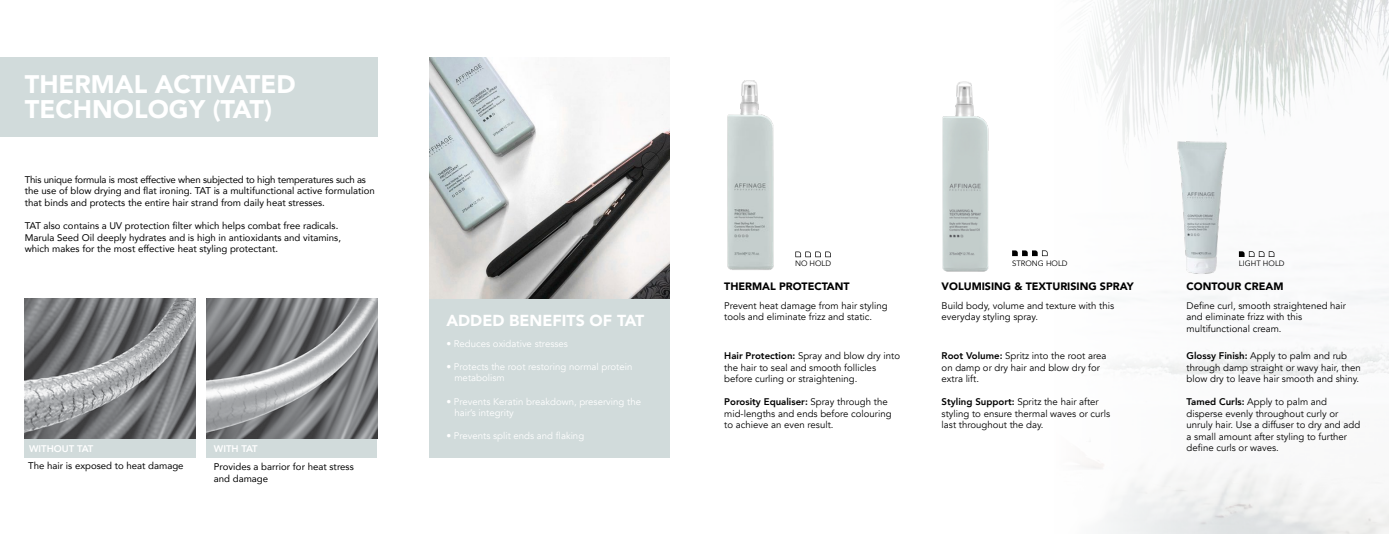
<style>
.page{position:relative;width:1389px;height:534px;background:#fff}
.page>*{position:absolute;margin:0;border:0;box-sizing:border-box;transform-origin:0 0}
.t1{font:900 25.46px "Avenir";color:#fff}
.t2{font:900 25.38px "Avenir";color:#fff}
.t3{font:900 15.92px "Avenir";color:#fff}
.t4{font:900 10.67px "Avenir";color:#000}
.t5{font:9.62px/11.5px "Avenir";color:#000}
.t6{font:9.62px/11.5px "Avenir";color:#000}
.t7{font:9.62px/11.5px "Avenir";color:#fff}
.t8{font:800 9.62px "Avenir";color:#fff}
.t9{font:7.7px "Avenir";color:#000}
.s1{font-weight:800}
</style>
<div class="page">
<img style="left:1026px;top:0;width:363px;height:533px">
<div style="left:0;top:57px;width:377px;height:79px;background:#d1dbdb"></div>
<div style="left:429px;top:298px;width:241px;height:159px;background:#d1dbdb"></div>
<div style="left:25px;top:438px;width:171px;height:19px;background:#d1dbdb"></div>
<div style="left:207px;top:438px;width:170px;height:19px;background:#d1dbdb"></div>
<img style="left:25px;top:298px;width:171px;height:140px">
<img style="left:207px;top:298px;width:170px;height:140px">
<img style="left:727px;top:80px;width:47px;height:190px">
<svg style="left:795px;top:251px;width:36px;height:6px"></svg>
<img style="left:942px;top:81px;width:47px;height:191px">
<svg style="left:1012px;top:250px;width:36px;height:6px"></svg>
<img style="left:1174px;top:136px;width:57px;height:138px">
<svg style="left:1239px;top:251px;width:35px;height:6px"></svg>
<img style="left:429px;top:57px;width:241px;height:241px">
<h2 class="t2" style="left:25px;top:62px;width:272px">THERMAL ACTIVATED</h2>
<h1 class="t1" style="left:25px;top:87px;width:249px">TECHNOLOGY (TAT)</h1>
<p class="t6" style="left:25px;top:173px;width:352px">This unique formula is most effective when subjected to high temperatures such as the use of blow drying and flat ironing. TAT is a multifunctional active formulation that binds and protects the entire hair strand from daily heat stresses.</p>
<p class="t6" style="left:25px;top:219px;width:318px">TAT also contains a UV protection filter which helps combat free radicals.<br>Marula Seed Oil deeply hydrates and is high in antioxidants and vitamins, which makes for the most effective heat styling protectant.</p>
<p class="t8" style="left:29px;top:440px;width:66px">WITHOUT TAT</p>
<p class="t8" style="left:214px;top:440px;width:45px">WITH TAT</p>
<p class="t6" style="left:214px;top:460px;width:141px">Provides a barrior for heat stress and damage</p>
<p class="t6" style="left:28px;top:459px;width:157px">The hair is exposed to heat damage</p>
<h3 class="t3" style="left:446px;top:307px;width:199px">ADDED BENEFITS OF TAT</h3>
<p class="t7" style="left:446px;top:337px;width:123px">• Reduces oxidative stresses</p>
<p class="t7" style="left:454px;top:360px;width:179px;text-indent:-8px">• Protects the root restoring normal protein metabolism</p>
<p class="t7" style="left:454px;top:395px;width:188px;text-indent:-8px">• Prevents Keratin breakdown, preserving the hair’s integrity</p>
<p class="t7" style="left:446px;top:430px;width:139px">• Prevents split ends and flaking</p>
<p class="t9" style="left:795px;top:258px;width:38px">NO HOLD</p>
<p class="t4" style="left:724px;top:277px;width:127px">THERMAL PROTECTANT</p>
<p class="t5" style="left:724px;top:299px;width:165px">Prevent heat damage from hair styling tools and eliminate frizz and static.</p>
<p class="t5" style="left:724px;top:350px;width:177px"><span class="s1">Hair Protection:</span> Spray and blow dry into the hair to seal and smooth follicles before curling or straightening.</p>
<p class="t5" style="left:724px;top:396px;width:169px"><span class="s1">Porosity Equaliser:</span> Spray through the mid-lengths and ends before colouring to achieve an even result.</p>
<p class="t9" style="left:1012px;top:258px;width:57px">STRONG HOLD</p>
<p class="t4" style="left:942px;top:277px;width:194px">VOLUMISING &amp; TEXTURISING SPRAY</p>
<p class="t9" style="left:1239px;top:258px;width:47px">LIGHT HOLD</p>
<p class="t4" style="left:1187px;top:277px;width:98px">CONTOUR CREAM</p>
<p class="t5" style="left:942px;top:299px;width:174px">Build body, volume and texture with this everyday styling spray.</p>
<p class="t5" style="left:1187px;top:299px;width:161px">Define curl, smooth straightened hair and eliminate frizz with this multifunctional cream.</p>
<p class="t5" style="left:942px;top:350px;width:166px"><span class="s1">Root Volume:</span> Spritz into the root area on damp or dry hair and blow dry for extra lift.</p>
<p class="t5" style="left:942px;top:396px;width:170px"><span class="s1">Styling Support:</span> Spritz the hair after styling to ensure thermal waves or curls last throughout the day.</p>
<p class="t5" style="left:1187px;top:350px;width:176px"><span class="s1">Glossy Finish:</span> Apply to palm and rub through damp straight or wavy hair, then blow dry to leave hair smooth and shiny.</p>
<p class="t5" style="left:1187px;top:396px;width:175px"><span class="s1">Tamed Curls:</span> Apply to palm and disperse evenly throughout curly or unruly hair. Use a diffuser to dry and add a small amount after styling to further define curls or waves.</p>
</div>
